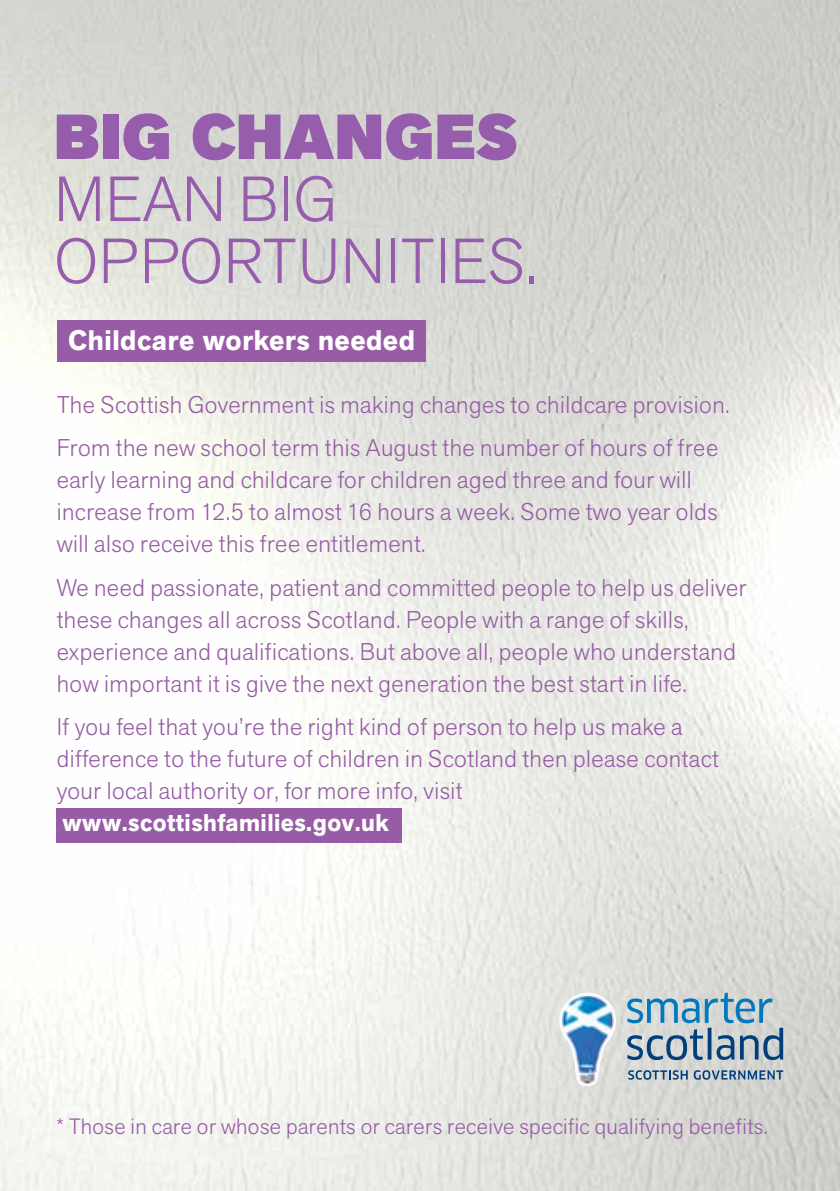
<style>
.page{position:relative;width:840px;height:1191px;background:#fff}
.page>*{position:absolute;margin:0;border:0;box-sizing:border-box;transform-origin:0 0}
.t1{font:300 63px/62px "Akzid Grtsk Next";letter-spacing:.01em;color:#965dac}
.t2{font:900 63px "Akzid Grtsk Next";letter-spacing:.01em;color:#965dac}
.t3{font:700 28px "Akzid Grtsk Next";letter-spacing:.02em;color:#fff}
.t4{font:300 24px/32px "Akzid Grtsk Next";letter-spacing:.02em;color:#975ca5}
.t5{font:700 24px "Akzid Grtsk Next";letter-spacing:.02em;color:#fff}
.t6{font:300 22px "Akzid Grtsk Next";letter-spacing:.02em;color:#975ca5}
</style>
<div class="page">
<img style="left:0;top:0;width:839px;height:1191px">
<svg style="left:627px;top:1070px;width:60px;height:9px"></svg>
<svg style="left:693px;top:1070px;width:89px;height:9px"></svg>
<svg style="left:627px;top:992px;width:155px;height:68px;background:#9bb5c4"></svg>
<img style="left:559px;top:992px;width:56px;height:94px">
<div style="left:57px;top:808px;width:344px;height:34px;background:#975ca5"></div>
<div style="left:57px;top:321px;width:368px;height:41px;background:#975ca5"></div>
<h1 class="t2" style="left:54px;top:96px;width:464px">BIG CHANGES</h1>
<h1 class="t1" style="left:54px;top:167px;width:484px">MEAN BIG<br>OPPORTUNITIES.</h1>
<p class="t3" style="left:68px;top:322px;width:348px">Childcare workers needed</p>
<p class="t4" style="left:57px;top:383px;width:674px;line-height:43.4px">The Scottish Government is making changes to childcare provision.<br>From the new school term this August the number of hours of free</p>
<p class="t4" style="left:57px;top:464px;width:662px">early learning and childcare for children aged three and four will increase from 12.5 to almost 16 hours a week. Some two year olds will also receive this free entitlement.</p>
<p class="t4" style="left:57px;top:571px;width:691px">We need passionate, patient and committed people to help us deliver these changes all across Scotland. People with a range of skills, experience and qualifications. But above all, people who understand how important it is give the next generation the best start in life.</p>
<p class="t4" style="left:57px;top:710px;width:663px">If you feel that you’re the right kind of person to help us make a difference to the future of children in Scotland then please contact your local authority or, for more info, visit</p>
<p class="t5" style="left:62px;top:807px;width:328px">www.scottishfamilies.gov.uk</p>
<p class="t6" style="left:57px;top:1112px;width:712px">* Those in care or whose parents or carers receive specific qualifying benefits.</p>
</div>
